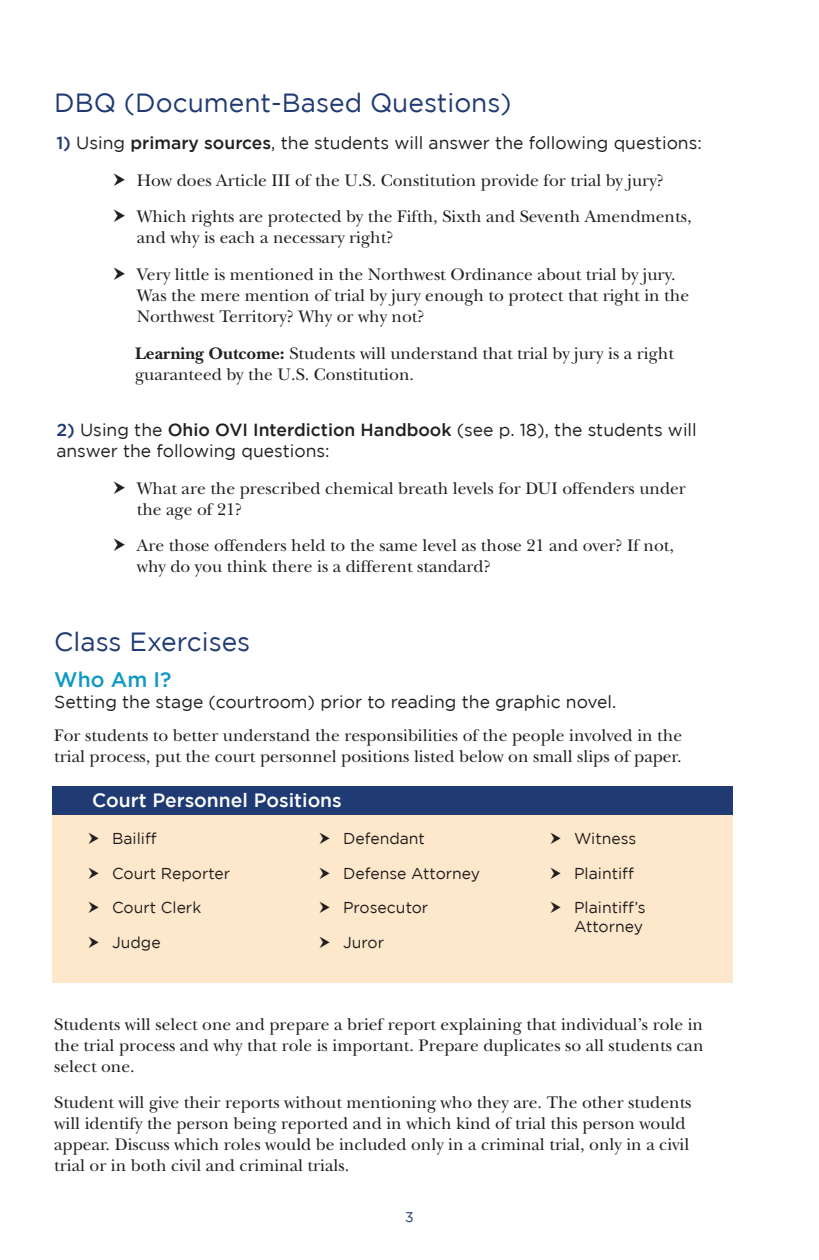
<style>
.page{position:relative;width:819px;height:1260px;background:#fff}
.page>*{position:absolute;margin:0;border:0;box-sizing:border-box;transform-origin:0 0}
.t1{font:26.25px "Gotham";color:#203a74}
.t2{font:500 21px "Gotham";color:#1098c6}
.t3{font:500 19.25px "Gotham";color:#fff}
.t4{font:17.5px/21px "New Baskerville Std";color:#231f20}
.t5{font:17.5px/21px "Gotham";color:#231f20}
.t6{font:15.75px/18.9px "Gotham";color:#231f20}
.t7{font:14px "Gotham";color:#213a75}
.s1{font-weight:500;color:#203a74}
.s2{font-weight:500}
.s3{font-weight:700}
</style>
<div class="page">
<div style="left:52px;top:786px;width:681px;height:197px;background:#fde8cc"></div>
<div style="left:52px;top:786px;width:681px;height:29px;background:#203a74"></div>
<p class="t1" style="left:54px;top:88px;width:459px">DBQ (Document-Based Questions)</p>
<p class="t5" style="left:56px;top:132px;width:647px"><span class="s1">1)</span> Using <span class="s2">primary sources</span>, the students will answer the following questions:</p>
<p class="t4" style="left:137px;top:170px;width:529px">How does Article III of the U.S. Constitution provide for trial by jury?</p>
<p class="t4" style="left:137px;top:206px;width:556px">Which rights are protected by the Fifth, Sixth and Seventh Amendments, and why is each a necessary right?</p>
<p class="t4" style="left:137px;top:264px;width:554px">Very little is mentioned in the Northwest Ordinance about trial by jury.<br>Was the mere mention of trial by jury enough to protect that right in the<br>Northwest Territory? Why or why not?</p>
<p class="t4" style="left:135px;top:343px;width:540px"><span class="s3">Learning Outcome:</span> Students will understand that trial by jury is a right guaranteed by the U.S. Constitution.</p>
<p class="t5" style="left:56px;top:419px;width:642px"><span class="s1">2)</span> Using the <span class="s2">Ohio OVI Interdiction Handbook</span> (see p. 18), the students will answer the following questions:</p>
<p class="t4" style="left:137px;top:478px;width:551px">What are the prescribed chemical breath levels for DUI offenders under the age of 21?</p>
<p class="t4" style="left:137px;top:535px;width:539px">Are those offenders held to the same level as those 21 and over? If not, why do you think there is a different standard?</p>
<p class="t1" style="left:54px;top:627px;width:198px">Class Exercises</p>
<p class="t2" style="left:54px;top:667px;width:119px">Who Am I?</p>
<p class="t5" style="left:54px;top:691px;width:564px">Setting the stage (courtroom) prior to reading the graphic novel.</p>
<p class="t4" style="left:54px;top:725px;width:629px">For students to better understand the responsibilities of the people involved in the trial process, put the court personnel positions listed below on small slips of paper.</p>
<p class="t3" style="left:92px;top:790px;width:251px">Court Personnel Positions</p>
<p class="t6" style="left:112px;top:829px;width:46px">Bailiff</p>
<p class="t6" style="left:112px;top:863px;width:120px">Court Reporter</p>
<p class="t6" style="left:112px;top:898px;width:91px">Court Clerk</p>
<p class="t6" style="left:112px;top:933px;width:50px">Judge</p>
<p class="t6" style="left:343px;top:829px;width:83px">Defendant</p>
<p class="t6" style="left:343px;top:863px;width:139px">Defense Attorney</p>
<p class="t6" style="left:343px;top:898px;width:87px">Prosecutor</p>
<p class="t6" style="left:343px;top:933px;width:42px">Juror</p>
<p class="t6" style="left:574px;top:829px;width:64px">Witness</p>
<p class="t6" style="left:574px;top:863px;width:61px">Plaintiff</p>
<p class="t6" style="left:574px;top:898px;width:73px">Plaintiff’s<br>Attorney</p>
<p class="t4" style="left:54px;top:1014px;width:651px;text-align:justify">Students will select one and prepare a brief report explaining that individual’s role in the trial process and why that role is important. Prepare duplicates so all students can select one.</p>
<p class="t4" style="left:54px;top:1092px;width:639px">Student will give their reports without mentioning who they are. The other students will identify the person being reported and in which kind of trial this person would appear. Discuss which roles would be included only in a criminal trial, only in a civil trial or in both civil and criminal trials.</p>
<p class="t7" style="left:405px;top:1210px;width:10px">3</p>
</div>
